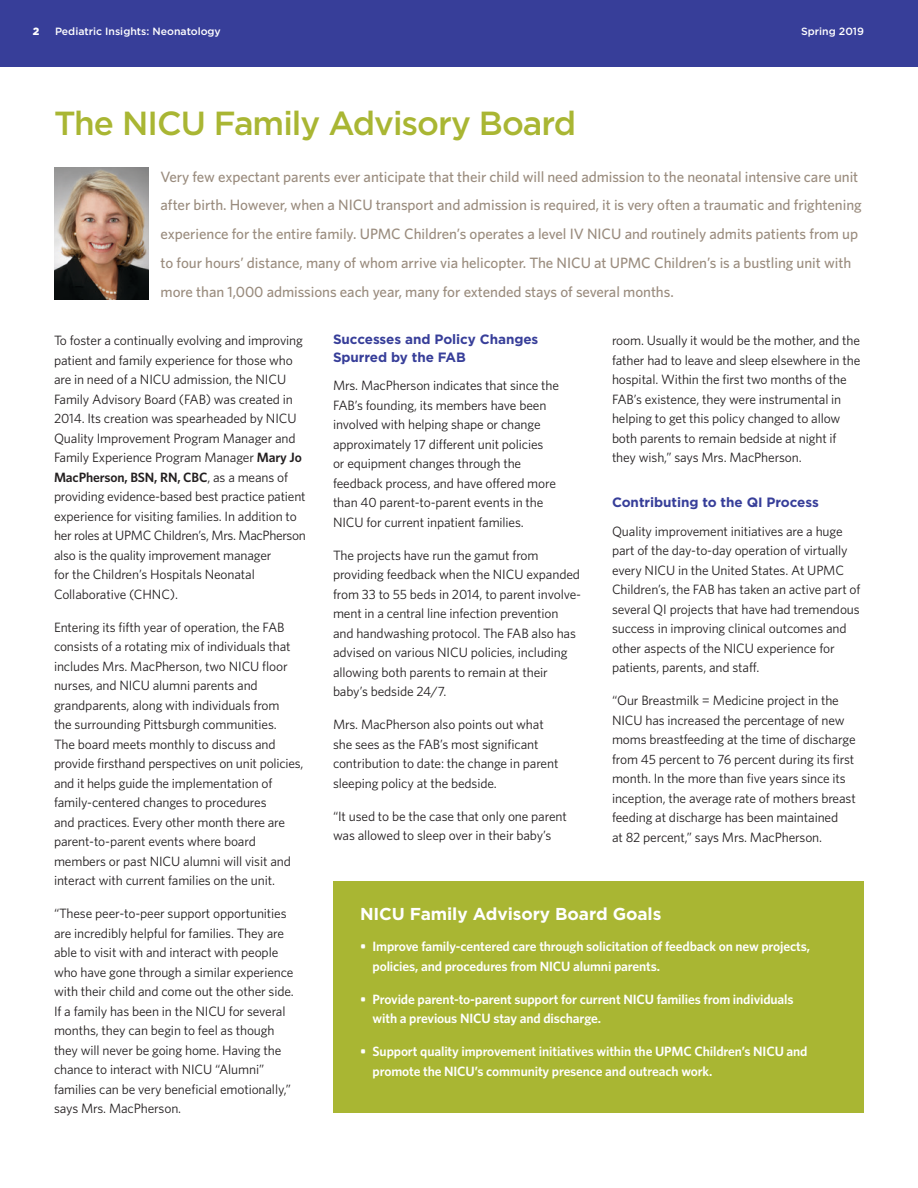
<style>
.page{position:relative;width:918px;height:1188px;background:#fff}
.page>*{position:absolute;margin:0;border:0;box-sizing:border-box;transform-origin:0 0}
.Body_Copy{font:500 33.3px "Gotham";letter-spacing:-.03em;color:#a9b633}
.t1{font:700 17.25px "Gotham";letter-spacing:-.005em;color:#fff}
.Body_Copy-2{font:500 15px/28.8px "Whitney";letter-spacing:-.005em;color:#9a8c7e}
.Body_Copy-3{font:13.5px/19.5px "Whitney";letter-spacing:-.01em;color:#231f20}
.Body_Copy-4{font:600 13.5px/19.5px "Whitney";letter-spacing:-.01em;color:#fff}
.t2{font:700 13.5px/18px "Gotham";letter-spacing:-.005em;color:#373e99}
.t3{font:500 10.5px "Gotham";color:#fff}
.t4{font:900 10.5px "Gotham";color:#fff}
.s1{font-weight:600}
</style>
<div class="page">
<img style="left:54px;top:168px;width:95px;height:132px">
<div style="left:333px;top:881px;width:531px;height:231px;background:#a9b633"></div>
<div style="left:0;top:0;width:918px;height:66px;background:#373e99"></div>
<p class="t4" style="left:33px;top:24px;width:8px">2</p>
<p class="t3" style="left:55px;top:24px;width:167px">Pediatric Insights: Neonatology</p>
<p class="t3" style="left:801px;top:24px;width:64px">Spring 2019</p>
<p class="Body_Copy" style="left:54px;top:101px;width:524px">The NICU Family Advisory Board</p>
<p class="Body_Copy-2" style="left:161px;top:162px;width:703px">Very few expectant parents ever anticipate that their child will need admission to the neonatal intensive care unit after birth. However, when a NICU transport and admission is required, it is very often a traumatic and frightening experience for the entire family. UPMC Children’s operates a level IV NICU and routinely admits patients from up to four hours’ distance, many of whom arrive via helicopter. The NICU at UPMC Children’s is a bustling unit with more than 1,000 admissions each year, many for extended stays of several months.</p>
<p class="Body_Copy-3" style="left:54px;top:330px;width:254px">To foster a continually evolving and improving patient and family experience for those who are in need of a NICU admission, the NICU Family Advisory Board (FAB) was created in 2014. Its creation was spearheaded by NICU Quality Improvement Program Manager and Family Experience Program Manager <span class="s1">Mary Jo MacPherson, BSN, RN, CBC</span>, as a means of providing evidence-based best practice patient experience for visiting families. In addition to her roles at UPMC Children’s, Mrs. MacPherson also is the quality improvement manager<br>for the Children’s Hospitals Neonatal Collaborative (CHNC).</p>
<p class="Body_Copy-3" style="left:54px;top:617px;width:251px">Entering its fifth year of operation, the FAB consists of a rotating mix of individuals that includes Mrs. MacPherson, two NICU floor nurses, and NICU alumni parents and grandparents, along with individuals from<br>the surrounding Pittsburgh communities.<br>The board meets monthly to discuss and provide firsthand perspectives on unit policies, and it helps guide the implementation of family-centered changes to procedures<br>and practices. Every other month there are parent-to-parent events where board members or past NICU alumni will visit and interact with current families on the unit.</p>
<p class="Body_Copy-3" style="left:54px;top:903px;width:241px">“These peer-to-peer support opportunities are incredibly helpful for families. They are able to visit with and interact with people who have gone through a similar experience with their child and come out the other side.<br>If a family has been in the NICU for several months, they can begin to feel as though they will never be going home. Having the chance to interact with NICU “Alumni” families can be very beneficial emotionally,” says Mrs. MacPherson.</p>
<p class="t2" style="left:333px;top:330px;width:207px">Successes and Policy Changes<br>Spurred by the FAB</p>
<p class="Body_Copy-3" style="left:333px;top:375px;width:228px">Mrs. MacPherson indicates that since the FAB’s founding, its members have been involved with helping shape or change approximately 17 different unit policies<br>or equipment changes through the feedback process, and have offered more than 40 parent-to-parent events in the NICU for current inpatient families.</p>
<p class="Body_Copy-3" style="left:333px;top:545px;width:250px">The projects have run the gamut from providing feedback when the NICU expanded from 33 to 55 beds in 2014, to parent involve&shy;ment in a central line infection prevention and handwashing protocol. The FAB also has advised on various NICU policies, including allowing both parents to remain at their baby’s bedside 24/7.</p>
<p class="Body_Copy-3" style="left:333px;top:714px;width:227px">Mrs. MacPherson also points out what she sees as the FAB’s most significant contribution to date: the change in parent sleeping policy at the bedside.</p>
<p class="Body_Copy-3" style="left:333px;top:806px;width:235px">“It used to be the case that only one parent was allowed to sleep over in their baby’s</p>
<p class="Body_Copy-3" style="left:612px;top:330px;width:250px">room. Usually it would be the mother, and the father had to leave and sleep elsewhere in the hospital. Within the first two months of the FAB’s existence, they were instrumental in helping to get this policy changed to allow both parents to remain bedside at night if they wish,” says Mrs. MacPherson.</p>
<p class="t2" style="left:612px;top:493px;width:208px">Contributing to the QI Process</p>
<p class="Body_Copy-3" style="left:612px;top:521px;width:250px">Quality improvement initiatives are a huge part of the day-to-day operation of virtually every NICU in the United States. At UPMC Children’s, the FAB has taken an active part of several QI projects that have had tremendous success in improving clinical outcomes and other aspects of the NICU experience for patients, parents, and staff.</p>
<p class="Body_Copy-3" style="left:612px;top:690px;width:245px">“Our Breastmilk = Medicine project in the NICU has increased the percentage of new moms breastfeeding at the time of discharge from 45 percent to 76 percent during its first month. In the more than five years since its inception, the average rate of mothers breast feeding at discharge has been maintained<br>at 82 percent,” says Mrs. MacPherson.</p>
<p class="t1" style="left:360px;top:902px;width:303px">NICU Family Advisory Board Goals</p>
<p class="Body_Copy-4" style="left:373px;top:936px;width:439px;text-indent:-13px">• Improve family-centered care through solicitation of feedback on new projects, policies, and procedures from NICU alumni parents.</p>
<p class="Body_Copy-4" style="left:373px;top:989px;width:423px;text-indent:-13px">• Provide parent-to-parent support for current NICU families from individuals with a previous NICU stay and discharge.</p>
<p class="Body_Copy-4" style="left:373px;top:1041px;width:437px;text-indent:-13px">• Support quality improvement initiatives within the UPMC Children’s NICU and promote the NICU’s community presence and outreach work.</p>
</div>
